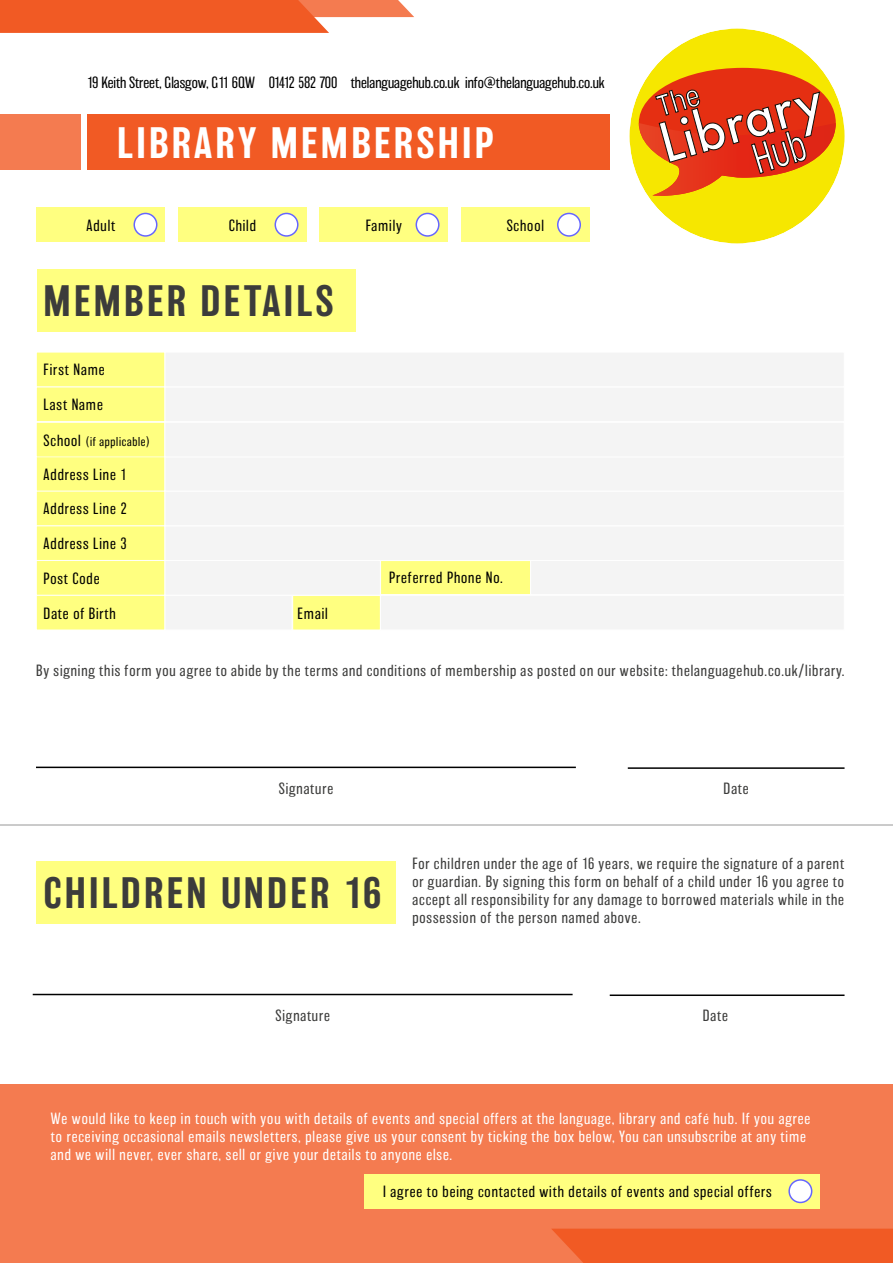
<style>
.page{position:relative;width:893px;height:1263px;background:#fff}
.page>*{position:absolute;margin:0;border:0;box-sizing:border-box;transform-origin:0 0}
.t1{font:500 40.5px "Balboa";letter-spacing:.08em;color:#3c3c3b}
.t2{font:500 40.5px "Balboa";letter-spacing:.08em;color:#fff}
.t3{font:200 15px/18px "Balboa";letter-spacing:.06em;color:#3c3c3b;text-align:justify}
.t4{font:200 15px/18px "Balboa";letter-spacing:.06em;color:#fff}
.t5{font:200 15px "Balboa";letter-spacing:.06em;color:#020203}
.t6{font:200 15px "Balboa";color:#000}
.t7{font:200 15px "Balboa";letter-spacing:.06em;color:#000}
.t8{font:200 12px "Balboa";letter-spacing:.06em;color:#000}
.s1{font-size:15px}
</style>
<div class="page">
<div style="left:0;top:1085px;width:893px;height:178px;background:#f47b50"></div>
<svg style="left:0;top:0;width:414px;height:33px;background:#f37143"></svg>
<div style="left:552px;top:1229px;width:341px;height:34px;background:#f15a24"></div>
<div style="left:87px;top:114px;width:523px;height:56px;background:#f15a24"></div>
<div style="left:0;top:114px;width:80px;height:56px;background:#f47b50"></div>
<div style="left:380px;top:559px;width:151px;height:36px;background:#ffff80;border:1px solid #fff"></div>
<div style="left:292px;top:595px;width:89px;height:35px;background:#ffff80;border:1px solid #fff"></div>
<div style="left:36px;top:595px;width:129px;height:35px;background:#ffff80;border:1px solid #fff"></div>
<div style="left:530px;top:559px;width:314px;height:36px;background:#f4f4f4"></div>
<div style="left:36px;top:525px;width:129px;height:36px;background:#ffff80;border:1px solid #fff"></div>
<div style="left:380px;top:595px;width:464px;height:35px;background:#f4f4f4"></div>
<div style="left:36px;top:560px;width:129px;height:35px;background:#ffff80;border:1px solid #fff"></div>
<div style="left:165px;top:595px;width:127px;height:35px;background:#f4f4f4"></div>
<div style="left:36px;top:491px;width:129px;height:35px;background:#ffff80;border:1px solid #fff"></div>
<div style="left:165px;top:525px;width:679px;height:36px;background:#f4f4f4"></div>
<div style="left:36px;top:456px;width:129px;height:35px;background:#ffff80"></div>
<div style="left:165px;top:560px;width:216px;height:35px;background:#f4f4f4"></div>
<div style="left:165px;top:491px;width:679px;height:35px;background:#f4f4f4"></div>
<div style="left:36px;top:387px;width:129px;height:35px;background:#ffff80;border:1px solid #fff"></div>
<div style="left:165px;top:456px;width:679px;height:35px;background:#f4f4f4"></div>
<div style="left:36px;top:352px;width:129px;height:35px;background:#ffff80;border:1px solid #fff"></div>
<div style="left:165px;top:387px;width:679px;height:35px;background:#f4f4f4"></div>
<div style="left:165px;top:352px;width:679px;height:35px;background:#f4f4f4"></div>
<div style="left:37px;top:207px;width:128px;height:35px;background:#ffff80"></div>
<div style="left:178px;top:207px;width:128px;height:35px;background:#ffff80"></div>
<div style="left:320px;top:207px;width:128px;height:35px;background:#ffff80"></div>
<hr style="left:36px;top:767px;width:540px;height:1px;background:#000">
<div style="left:37px;top:269px;width:318px;height:62px;background:#ffff80"></div>
<hr style="left:0;top:824px;width:893px;height:2px;background:#bababa">
<div style="left:37px;top:731px;width:539px;height:36px;background:#fff;border:1px solid #fff"></div>
<div style="left:628px;top:733px;width:216px;height:36px;background:#fff;border:1px solid #fff"></div>
<div style="left:34px;top:958px;width:539px;height:36px;background:#fff;border:1px solid #fff"></div>
<div style="left:37px;top:861px;width:359px;height:62px;background:#ffff80"></div>
<svg style="left:630px;top:29px;width:214px;height:214px;fill:#f6e700"></svg>
<svg style="left:639px;top:68px;width:197px;height:132px;background:#e07828"></svg>
<div style="left:461px;top:207px;width:128px;height:35px;background:#ffff80"></div>
<div style="left:558px;top:213px;width:22px;height:23px;background:#fff;border-radius:50%"></div>
<div style="left:557px;top:213px;width:24px;height:24px;border:2px solid #66f;border-radius:50%"></div>
<div style="left:134px;top:213px;width:23px;height:23px;background:#fff;border-radius:50%"></div>
<div style="left:133px;top:213px;width:24px;height:24px;border:2px solid #66f;border-radius:50%"></div>
<div style="left:275px;top:213px;width:23px;height:23px;background:#fff;border-radius:50%"></div>
<div style="left:274px;top:213px;width:24px;height:24px;border:2px solid #66f;border-radius:50%"></div>
<div style="left:416px;top:213px;width:23px;height:23px;background:#fff;border-radius:50%"></div>
<div style="left:416px;top:213px;width:24px;height:24px;border:2px solid #66f;border-radius:50%"></div>
<hr style="left:33px;top:994px;width:540px;height:1px;background:#000">
<hr style="left:610px;top:994px;width:234px;height:2px;background:#000">
<div style="left:364px;top:1174px;width:456px;height:34px;background:#ffff80"></div>
<div style="left:789px;top:1180px;width:23px;height:22px;background:#fff;border-radius:50%"></div>
<div style="left:788px;top:1179px;width:24px;height:24px;border:2px solid #66f;border-radius:50%"></div>
<div style="left:36px;top:422px;width:129px;height:35px;background:#ffff80;border:1px solid #fff"></div>
<div style="left:165px;top:422px;width:679px;height:35px;background:#f4f4f4"></div>
<p class="t6" style="left:87px;top:74px;width:519px">19 Keith Street, Glasgow, G11 6QW 01412 582 700 thelanguagehub.co.uk info@thelanguagehub.co.uk</p>
<h1 class="t2" style="left:117px;top:120px;width:378px">LIBRARY MEMBERSHIP</h1>
<p class="t5" style="left:87px;top:217px;width:30px">Adult</p>
<p class="t5" style="left:229px;top:217px;width:29px">Child</p>
<p class="t5" style="left:366px;top:217px;width:38px">Family</p>
<h1 class="t1" style="left:44px;top:279px;width:292px">MEMBER DETAILS</h1>
<p class="t5" style="left:44px;top:362px;width:62px">First Name</p>
<p class="t5" style="left:44px;top:397px;width:61px">Last Name</p>
<p class="t8" style="left:44px;top:435px;width:108px"><span class="s1">School</span> (if applicable)</p>
<p class="t7" style="left:44px;top:466px;width:85px">Address Line 1</p>
<p class="t7" style="left:44px;top:501px;width:85px">Address Line 2</p>
<p class="t7" style="left:44px;top:535px;width:85px">Address Line 3</p>
<p class="t5" style="left:507px;top:217px;width:39px">School</p>
<p class="t7" style="left:44px;top:570px;width:57px">Post Code</p>
<p class="t7" style="left:44px;top:605px;width:74px">Date of Birth</p>
<p class="t6" style="left:298px;top:605px;width:32px">Email</p>
<p class="t7" style="left:389px;top:570px;width:115px">Preferred Phone No.</p>
<p class="t3" style="left:36px;top:662px;width:810px">By signing this form you agree to abide by the terms and conditions of membership as posted on our website: thelanguagehub.co.uk/library.</p>
<p class="t3" style="left:279px;top:779px;width:56px">Signature</p>
<p class="t3" style="left:724px;top:780px;width:27px">Date</p>
<h1 class="t1" style="left:44px;top:871px;width:339px">CHILDREN UNDER 16</h1>
<p class="t3" style="left:412px;top:855px;width:433px">For children under the age of 16 years, we require the signature of a parent or guardian. By signing this form on behalf of a child under 16 you agree to accept all responsibility for any damage to borrowed materials while in the possession of the person named above.</p>
<p class="t3" style="left:275px;top:1006px;width:56px">Signature</p>
<p class="t3" style="left:703px;top:1007px;width:27px">Date</p>
<p class="t4" style="left:51px;top:1109px;width:761px">We would like to keep in touch with you with details of events and special offers at the language, library and café hub. If you agree to receiving occasional emails newsletters, please give us your consent by ticking the box below, You can unsubscribe at any time and we will never, ever share, sell or give your details to anyone else.</p>
<p class="t5" style="left:383px;top:1183px;width:390px">I agree to being contacted with details of events and special offers</p>
</div>
